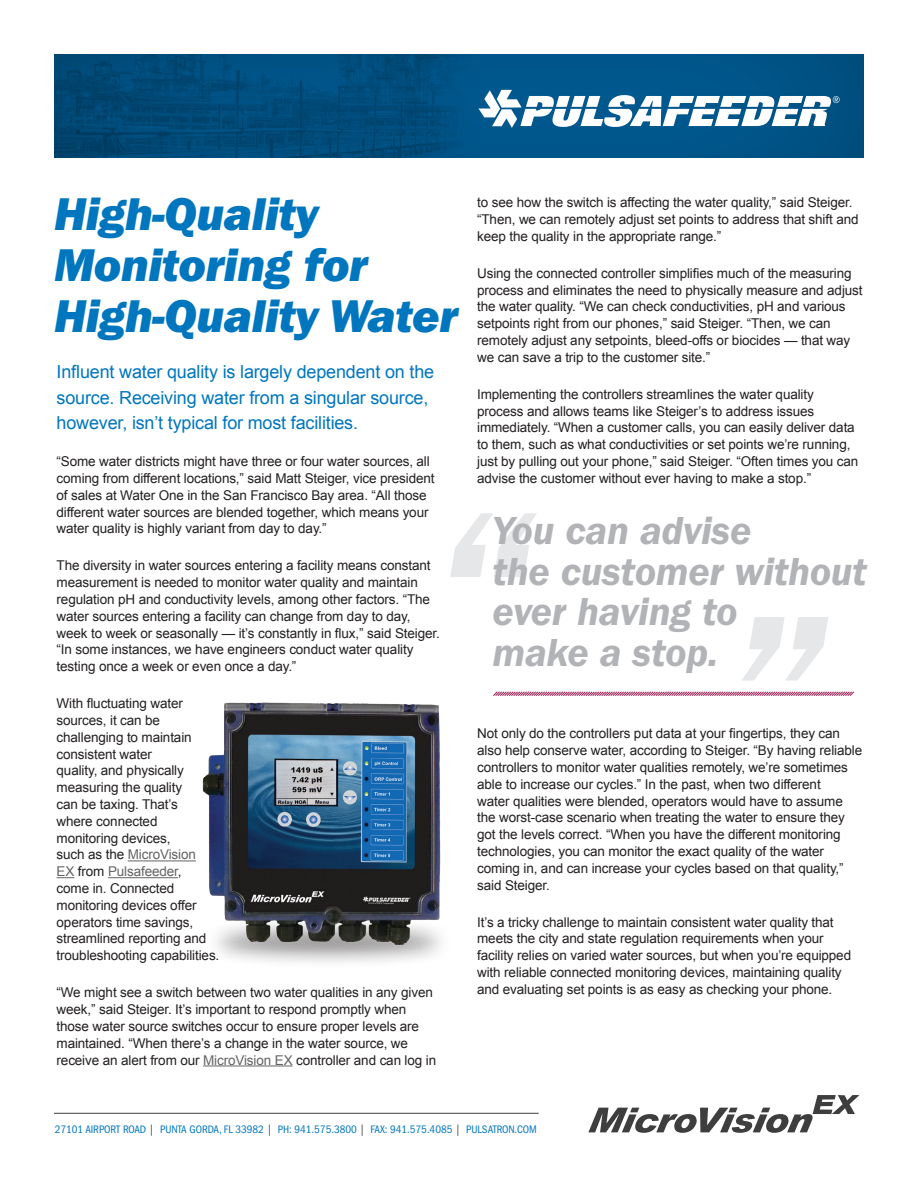
<style>
.page{position:relative;width:918px;height:1188px;background:#fff}
.page>*{position:absolute;margin:0;border:0;box-sizing:border-box;transform-origin:0 0}
.t1{font:italic 600 225px "ITC Franklin Gothic Std";color:#e6e7e9}
.t2{font:47.55px/51px "ITC Franklin Gothic Std Hvy It";letter-spacing:-.01em;color:#0076be}
.t3{font:italic 600 40.5px/40.5px "ITC Franklin Gothic Std";letter-spacing:-.01em;color:#b2b3b7}
.t4{font:18px/25.5px "Arial";letter-spacing:-.01em;color:#0076be}
.t5{font:13.5px/16.8px "Arial";letter-spacing:-.01em;color:#231f20}
.t6{font:condensed 11.25px "ITC Franklin Gothic Std";letter-spacing:-.005em;color:#0076be}
.s1{color:#636366}
.s2{color:#3e3e3f}
</style>
<div class="page">
<hr style="left:128px;top:860px;width:68px;height:1px;background:#636366">
<svg style="left:57px;top:877px;width:17px;height:1px"></svg>
<hr style="left:108px;top:877px;width:70px;height:1px;background:#636366">
<hr style="left:203px;top:1065px;width:90px;height:1px;background:#636366">
<hr style="left:54px;top:1113px;width:485px;height:1px;background:#3e3e3f">
<div style="left:54px;top:54px;width:812px;height:106px;background:#231f20;opacity:.5"></div>
<img style="left:54px;top:54px;width:445px;height:104px">
<svg style="left:478px;top:90px;width:362px;height:38px"></svg>
<svg style="left:588px;top:1095px;width:272px;height:38px"></svg>
<svg style="left:493px;top:691px;width:362px;height:5px;background:#d090ac"></svg>
<div style="left:204px;top:915px;width:249px;height:55px;background:#231f20;opacity:.53"></div>
<svg style="left:220px;top:933px;width:217px;height:19px"></svg>
<img style="left:202px;top:702px;width:240px;height:244px">
<p class="t2" style="left:54px;top:189px;width:405px">High-Quality<br>Monitoring for<br>High-Quality Water</p>
<p class="t5" style="left:477px;top:194px;width:383px">to see how the switch is affecting the water quality,” said Steiger. “Then, we can remotely adjust set points to address that shift and keep the quality in the appropriate range.”</p>
<p class="t5" style="left:477px;top:265px;width:387px">Using the connected controller simplifies much of the measuring process and eliminates the need to physically measure and adjust the water quality. “We can check conductivities, pH and various setpoints right from our phones,” said Steiger. “Then, we can remotely adjust any setpoints, bleed-offs or biocides — that way we can save a trip to the customer site.”</p>
<p class="t5" style="left:477px;top:386px;width:383px">Implementing the controllers streamlines the water quality process and allows teams like Steiger’s to address issues immediately. “When a customer calls, you can easily deliver data to them, such as what conductivities or set points we’re running, just by pulling out your phone,” said Steiger. “Often times you can advise the customer without ever having to make a stop.”</p>
<p class="t4" style="left:57px;top:359px;width:379px">Influent water quality is largely dependent on the source. Receiving water from a singular source, however, isn’t typical for most facilities.</p>
<p class="t5" style="left:57px;top:453px;width:379px">“Some water districts might have three or four water sources, all coming from different locations,” said Matt Steiger, vice president of sales at Water One in the San Francisco Bay area. “All those different water sources are blended together, which means your water quality is highly variant from day to day.”</p>
<p class="t5" style="left:57px;top:557px;width:385px">The diversity in water sources entering a facility means constant measurement is needed to monitor water quality and maintain regulation pH and conductivity levels, among other factors. “The water sources entering a facility can change from day to day, week to week or seasonally — it’s constantly in flux,” said Steiger. “In some instances, we have engineers conduct water quality testing once a week or even once a day.”</p>
<p class="t5" style="left:57px;top:695px;width:164px">With fluctuating water sources, it can be challenging to maintain consistent water<br>quality, and physically measuring the quality<br>can be taxing. That’s<br>where connected monitoring devices,<br>such as the <span class="s1">MicroVision<br>EX</span> from <span class="s1">Pulsafeeder</span>,<br>come in. Connected monitoring devices offer operators time savings, streamlined reporting and troubleshooting capabilities.</p>
<p class="t5" style="left:57px;top:984px;width:381px">“We might see a switch between two water qualities in any given week,” said Steiger. It’s important to respond promptly when those water source switches occur to ensure proper levels are maintained. “When there’s a change in the water source, we receive an alert from our <span class="s1">MicroVision EX</span> controller and can log in</p>
<p class="t1" style="left:432px;top:463px;width:101px">“</p>
<p class="t3" style="left:493px;top:511px;width:376px">You can advise<br>the customer without ever having to<br>make a stop.</p>
<p class="t1" style="left:726px;top:566px;width:101px">”</p>
<p class="t5" style="left:477px;top:725px;width:387px">Not only do the controllers put data at your fingertips, they can also help conserve water, according to Steiger. “By having reliable controllers to monitor water qualities remotely, we’re sometimes able to increase our cycles.” In the past, when two different<br>water qualities were blended, operators would have to assume the worst-case scenario when treating the water to ensure they got the levels correct. “When you have the different monitoring technologies, you can monitor the exact quality of the water coming in, and can increase your cycles based on that quality,” said Steiger.</p>
<p class="t5" style="left:477px;top:914px;width:376px">It’s a tricky challenge to maintain consistent water quality that meets the city and state regulation requirements when your facility relies on varied water sources, but when you’re equipped with reliable connected monitoring devices, maintaining quality and evaluating set points is as easy as checking your phone.</p>
<p class="t6" style="left:55px;top:1123px;width:484px">27101 AIRPORT ROAD <span class="s2">|</span> PUNTA GORDA, FL 33982 <span class="s2">|</span> PH: 941.575.3800 <span class="s2">|</span> FAX: 941.575.4085 <span class="s2">|</span> PULSATRON.COM</p>
</div>
